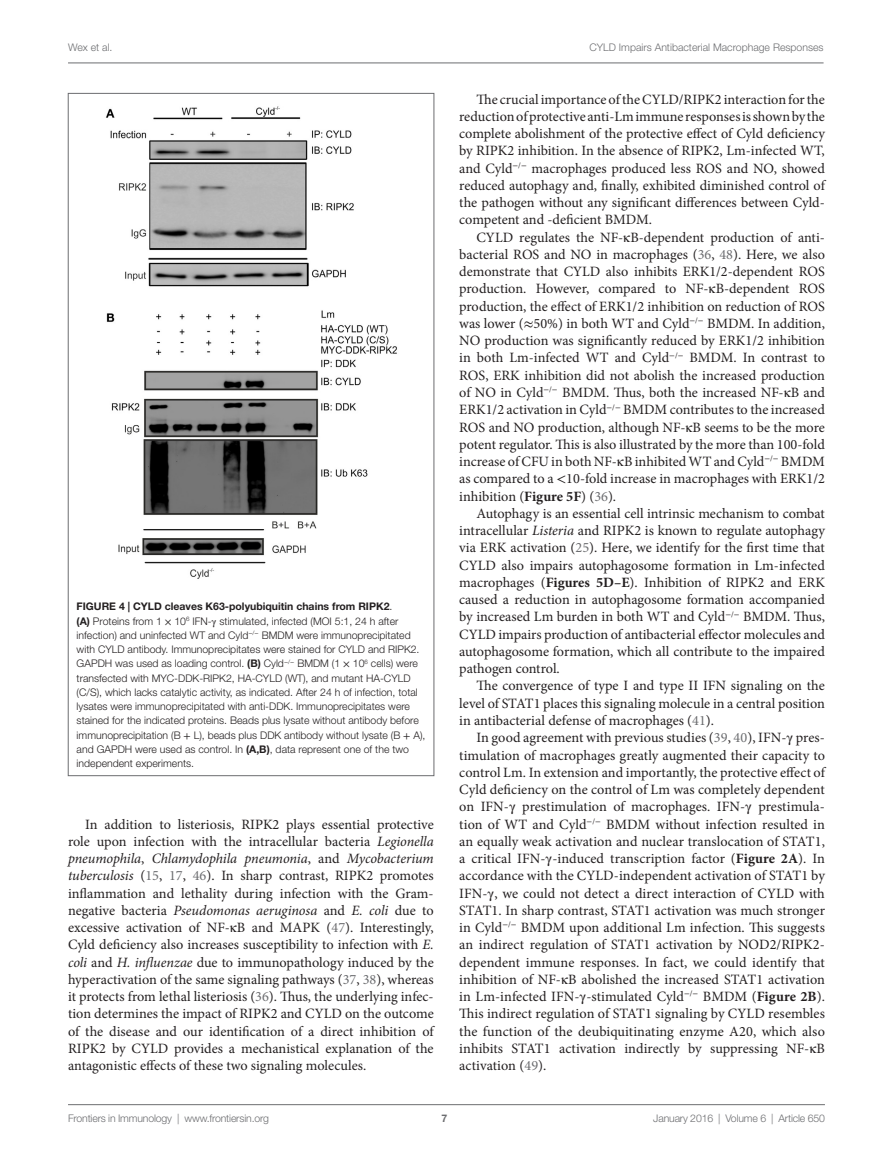
<style>
.page{position:relative;width:893px;height:1170px;background:#fff}
.page>*{position:absolute;margin:0;border:0;box-sizing:border-box;transform-origin:0 0}
.t1{font:14.25px/17.2px "Minion Pro";color:#231f20;text-align:justify}
.t2{font:300 10.5px/14.2px "Helvetica Neue LT Std";color:#231f20}
.t3{font:300 10.5px "Helvetica Neue LT Std";letter-spacing:-.015em;color:#6c6d70}
.t4{font:700 10.5px "Helvetica Neue LT Std";color:#6c6d70}
.s1{font-weight:700}
.s2{font-family:"STIX General";font-weight:400}
.s3{font-style:italic}
.s4{color:#6c6d70}
.s5{font-family:"STIX General"}
</style>
<div class="page">
<img style="left:106px;top:106px;width:291px;height:473px">
<hr style="left:68px;top:1104px;width:757px;height:1px;background:#6c6d70">
<hr style="left:68px;top:63px;width:756px;height:1px;background:#6c6d70">
<p class="t3" style="left:68px;top:41px;width:46px">Wex et al.</p>
<p class="t3" style="left:589px;top:41px;width:236px">CYLD Impairs Antibacterial Macrophage Responses</p>
<p class="t2" style="left:77px;top:599px;width:350px"><span class="s1">FIG URE 4 | CYLD cleaves K63-polyubiquitin chains from RI PK2</span>.<br><span class="s1">(A)</span> Proteins from 1 <span class="s2">×</span> 10<sup>6</sup> IFN-<span class="s2">γ</span> stimulated, infected (MOI 5:1, 24 h after infection) and uninfected WT and Cyld<sup>−</sup><sup>/</sup><sup>−</sup> BMDM were immunoprecipitated with CYLD antibody. Immunoprecipitates were stained for CYLD and RIPK2.<br>GAPDH was used as loading control. <span class="s1">(B)</span> Cyld<sup>−</sup><sup>/</sup><sup>−</sup> BMDM (1 <span class="s2">×</span> 10<sup>6</sup> cells) were transfected with MYC-DDK-RIPK2, HA-CYLD (WT), and mutant HA-CYLD (C/S), which lacks catalytic activity, as indicated. After 24 h of infection, total lysates were immunoprecipitated with anti-DDK. Immunoprecipitates were stained for the indicated proteins. Beads plus lysate without antibody before immunoprecipitation (B <span class="s2">+</span> L), beads plus DDK antibody without lysate (B <span class="s2">+</span> A), and GAPDH were used as control. In <span class="s1">(A,B)</span>, data represent one of the two independent experiments.</p>
<p class="t1" style="left:68px;top:815px;width:367px;text-indent:17px">In addition to listeriosis, RIPK2 plays essential protective role upon infection with the intracellular bacteria <span class="s3">Legionella pneumophila</span>, <span class="s3">Chlamydophila pneumonia</span>, and <span class="s3">Mycobacterium tuberculosis</span> (<span class="s4">15</span>, <span class="s4">17</span>, <span class="s4">46</span>). In sharp contrast, RIPK2 promotes inflammation and lethality during infection with the Gram&shy;negative bacteria <span class="s3">Pseudomonas aeruginosa</span> and <span class="s3">E. coli</span> due to excessive activation of NF-<span class="s5">κ</span>B and MAPK (<span class="s4">47</span>). Interestingly, Cyld deficiency also increases susceptibility to infection with <span class="s3">E. coli</span> and <span class="s3">H. influenzae</span> due to immunopathology induced by the hyperactivation of the same signaling pathways (<span class="s4">37</span>, <span class="s4">38</span>), whereas it protects from lethal listeriosis (<span class="s4">36</span>). Thus, the underlying infec&shy;tion determines the impact of RIPK2 and CYLD on the outcome of the disease and our identification of a direct inhibition of RIPK2 by CYLD provides a mechanistical explanation of the antagonistic effects of these two signaling molecules.</p>
<p class="t1" style="left:459px;top:90px;width:367px;text-indent:17px">The crucial importance of the CYLD/RIPK2 interaction for the reduction of protective anti-Lm immune responses is shown by the complete abolishment of the protective effect of Cyld deficiency by RIPK2 inhibition. In the absence of RIPK2, Lm-infected WT, and Cyld<sup>−</sup><sup>/</sup><sup>−</sup> macrophages produced less ROS and NO, showed reduced autophagy and, finally, exhibited diminished control of the pathogen without any significant differences between Cyld&shy;competent and -deficient BMDM.</p>
<p class="t1" style="left:459px;top:228px;width:367px;text-indent:17px">CYLD regulates the NF-<span class="s5">κ</span>B-dependent production of anti&shy;bacterial ROS and NO in macrophages (<span class="s4">36</span>, <span class="s4">48</span>). Here, we also demonstrate that CYLD also inhibits ERK1/2-dependent ROS production. However, compared to NF-<span class="s5">κ</span>B-dependent ROS production, the effect of ERK1/2 inhibition on reduction of ROS was lower (<span class="s5">≈</span>50%) in both WT and Cyld<sup>−</sup><sup>/</sup><sup>−</sup> BMDM. In addition, NO production was significantly reduced by ERK1/2 inhibition in both Lm-infected WT and Cyld<sup>−</sup><sup>/</sup><sup>−</sup> BMDM. In contrast to ROS, ERK inhibition did not abolish the increased production of NO in Cyld<sup>−</sup><sup>/</sup><sup>−</sup> BMDM. Thus, both the increased NF-<span class="s5">κ</span>B and ERK1/2 activation in Cyld<sup>−</sup><sup>/</sup><sup>−</sup> BMDM contributes to the increased ROS and NO production, although NF-<span class="s5">κ</span>B seems to be the more potent regulator. This is also illustrated by the more than 100-fold increase of CFU in both NF-<span class="s5">κ</span>B inhibited WT and Cyld<sup>−</sup><sup>/</sup><sup>−</sup> BMDM as compared to a <span class="s5">&lt;</span>10-fold increase in macrophages with ERK1/2 inhibition (<span class="s1">Figure 5F</span>) (<span class="s4">36</span>).</p>
<p class="t1" style="left:459px;top:504px;width:367px;text-indent:17px">Autophagy is an essential cell intrinsic mechanism to combat intracellular <span class="s3">Listeria</span> and RIPK2 is known to regulate autophagy via ERK activation (<span class="s4">25</span>). Here, we identify for the first time that CYLD also impairs autophagosome formation in Lm-infected macrophages (<span class="s1">Figures 5D–E</span>). Inhibition of RIPK2 and ERK caused a reduction in autophagosome formation accompanied by increased Lm burden in both WT and Cyld<sup>−</sup><sup>/</sup><sup>−</sup> BMDM. Thus, CYLD impairs production of antibacterial effector molecules and autophagosome formation, which all contribute to the impaired pathogen control.</p>
<p class="t1" style="left:459px;top:677px;width:367px;text-indent:17px">The convergence of type I and type II IFN signaling on the level of STAT1 places this signaling molecule in a central position in antibacterial defense of macrophages (<span class="s4">41</span>).</p>
<p class="t1" style="left:459px;top:729px;width:367px;text-indent:17px">In good agreement with previous studies (<span class="s4">39</span>, <span class="s4">40</span>), IFN-<span class="s5">γ</span> pres&shy;timulation of macrophages greatly augmented their capacity to control Lm. In extension and importantly, the protective effect of Cyld deficiency on the control of Lm was completely dependent on IFN-<span class="s5">γ</span> prestimulation of macrophages. IFN-<span class="s5">γ</span> prestimula&shy;tion of WT and Cyld<sup>−</sup><sup>/</sup><sup>−</sup> BMDM without infection resulted in an equally weak activation and nuclear translocation of STAT1, a critical IFN-<span class="s5">γ</span>-induced transcription factor (<span class="s1">Figure 2A</span>). In accordance with the CYLD-independent activation of STAT1 by IFN-<span class="s5">γ</span>, we could not detect a direct interaction of CYLD with STAT1. In sharp contrast, STAT1 activation was much stronger in Cyld<sup>−</sup><sup>/</sup><sup>−</sup> BMDM upon additional Lm infection. This suggests an indirect regulation of STAT1 activation by NOD2/RIPK2- dependent immune responses. In fact, we could identify that inhibition of NF-<span class="s5">κ</span>B abolished the increased STAT1 activation in Lm-infected IFN-<span class="s5">γ</span>-stimulated Cyld<sup>−</sup><sup>/</sup><sup>−</sup> BMDM (<span class="s1">Figure 2B</span>).<br>This indirect regulation of STAT1 signaling by CYLD resembles the function of the deubiquitinating enzyme A20, which also inhibits STAT1 activation indirectly by suppressing NF-<span class="s5">κ</span>B activation (<span class="s4">49</span>).</p>
<p class="t3" style="left:68px;top:1111px;width:203px">Frontiers in Immunology | www.frontiersin.org</p>
<p class="t4" style="left:441px;top:1111px;width:7px">7</p>
<p class="t3" style="left:653px;top:1111px;width:173px">January 2016 | Volume 6 | Article 650</p>
</div>
